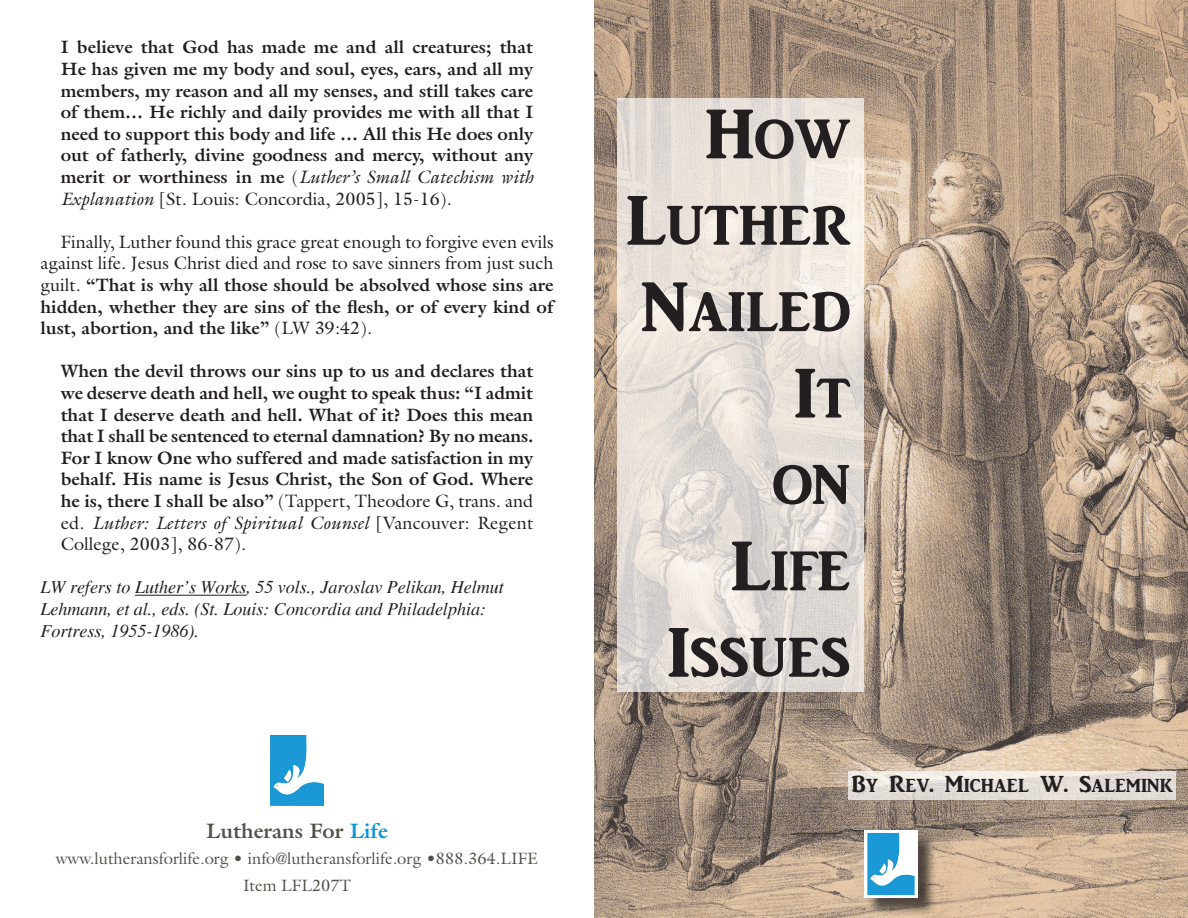
<style>
.page{position:relative;width:1188px;height:918px;background:#fff}
.page>*{position:absolute;margin:0;border:0;box-sizing:border-box;transform-origin:0 0}
.t1{font:72px "ARJULIAN";color:#231f20}
.t2{font:24px "ARJULIAN";color:#231f20}
.t3{font:700 21px "Galliard Std";color:#535249}
.t4{font:700 18px/21.6px "Galliard Std";color:#231f20;text-align:justify}
.LifeDate_paragraph_2{font:18px/21.6px "Galliard Std";color:#231f20;text-align:justify}
.t5{font:italic 18px/21.6px "Times";color:#231f20}
.t6{font:16.5px "Galliard Std";color:#535249}
.s1{font-weight:400}
.s2{font-weight:400;font-style:italic}
.s3{font-weight:700}
.s4{color:#0696d7}
</style>
<div class="page">
<img style="left:594px;top:0;width:594px;height:918px">
<div style="left:866px;top:832px;width:71px;height:85px;background:#231f20;opacity:.75"></div>
<div style="left:864px;top:830px;width:54px;height:68px;background:#fff"></div>
<img style="left:867px;top:833px;width:48px;height:62px">
<img style="left:270px;top:735px;width:54px;height:71px">
<hr style="left:135px;top:595px;width:111px;height:1px;background:#231f20">
<svg style="left:618px;top:98px;width:246px;height:594px;fill:#e8e1da"></svg>
<svg style="left:849px;top:771px;width:327px;height:28px;fill:#e6dfda"></svg>
<p class="t4" style="left:61px;top:36px;width:474px">I believe that God has made me and all creatures; that He has given me my body and soul, eyes, ears, and all my members, my reason and all my senses, and still takes care of them… He richly and daily provides me with all that I need to support this body and life … All this He does only out of fatherly, divine goodness and mercy, without any merit or worthiness in me <span class="s1">(</span><span class="s2">Luther’s Small Catechism with Explanation</span> <span class="s1">[St. Louis: Concordia, 2005], 15-16).</span></p>
<p class="LifeDate_paragraph_2" style="left:40px;top:231px;width:515px;text-indent:20px">Finally, Luther found this grace great enough to forgive even evils against life. Jesus Christ died and rose to save sinners from just such guilt. <span class="s3">“That is why all those should be absolved whose sins are hidden, whether they are sins of the flesh, or of every kind of lust, abortion, and the like”</span> (LW 39:42).</p>
<p class="t4" style="left:61px;top:360px;width:474px">When the devil throws our sins up to us and declares that we deserve death and hell, we ought to speak thus: “I admit that I deserve death and hell. What of it? Does this mean that I shall be sentenced to eternal damnation? By no means.<br>For I know One who suffered and made satisfaction in my behalf. His name is Jesus Christ, the Son of God. Where he is, there I shall be also” <span class="s1">(Tappert, Theodore G, trans. and ed.</span> <span class="s2">Luther: Letters of Spiritual Counsel</span> <span class="s1">[Vancouver: Regent College, 2003], 86-87).</span></p>
<p class="t5" style="left:40px;top:577px;width:465px">LW refers to Luther’s Works, 55 vols., Jaroslav Pelikan, Helmut<br>Lehmann, et al., eds. (St. Louis: Concordia and Philadelphia:<br>Fortress, 1955-1986).</p>
<p class="t3" style="left:206px;top:817px;width:183px">Lutherans For <span class="s4">Life</span></p>
<p class="t6" style="left:56px;top:849px;width:484px">www.lutheransforlife.org • info@lutheransforlife.org •888.364.LIFE</p>
<p class="t6" style="left:243px;top:875px;width:109px">Item LFL207T</p>
<p class="t1" style="left:705px;top:96px;width:147px">How</p>
<p class="t1" style="left:626px;top:182px;width:226px">Luther</p>
<p class="t1" style="left:642px;top:269px;width:210px">Nailed</p>
<p class="t1" style="left:794px;top:355px;width:58px">It</p>
<p class="t1" style="left:772px;top:441px;width:80px">on</p>
<p class="t1" style="left:731px;top:528px;width:121px">Life</p>
<p class="t1" style="left:667px;top:614px;width:184px">Issues</p>
<p class="t2" style="left:852px;top:772px;width:323px">By Rev. Michael W. Salemink</p>
</div>
